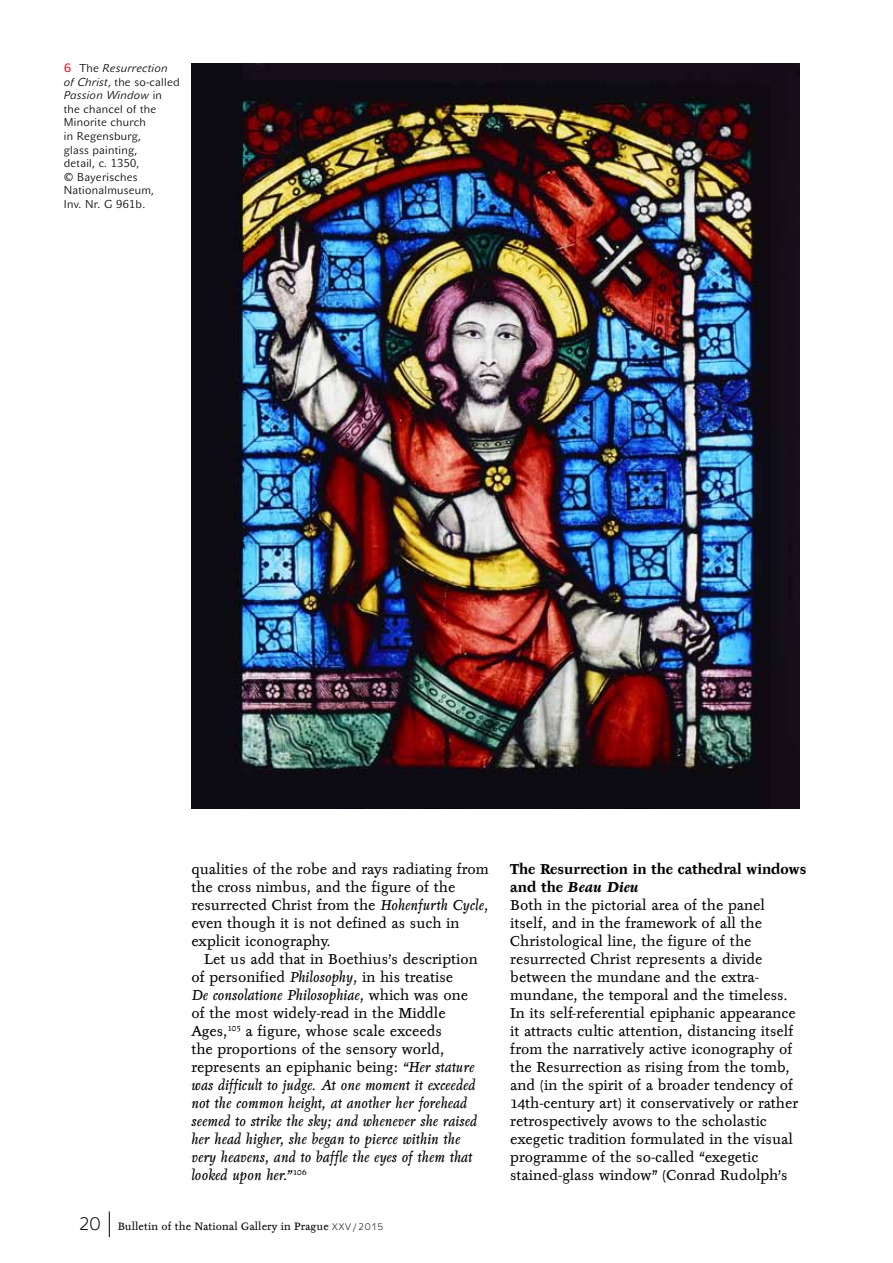
<style>
.page{position:relative;width:893px;height:1263px;background:#fff}
.page>*{position:absolute;margin:0;border:0;box-sizing:border-box;transform-origin:0 0}
.t1{font:14.1px/18px "Tyfa Text CE";letter-spacing:.005em;color:#000}
.t2{font:italic 14.1px "Tyfa Text CE";letter-spacing:.005em;color:#000}
.t3{font:11.25px/13.5px "John Sans Lite Pro";letter-spacing:.025em;color:#000}
.t4{font:10.5px "Tyfa Text CE";letter-spacing:.015em;color:#000}
.s1{font-family:"Metron Text Pro";font-size:12px;color:#e30613}
.s2{font-style:italic}
.s3{font-style:normal}
.s4{font-family:"Metron Light Pro";font-size:18px}
.s5{font-family:"Metron Light Pro";font-size:9.45px}
.s6{font-weight:700}
.s7{font-weight:700;font-style:italic}
</style>
<div class="page">
<svg style="left:109px;top:1211px;width:1px;height:26px"></svg>
<img style="left:191px;top:64px;width:608px;height:744px">
<p class="t3" style="left:64px;top:62px;width:117px"><span class="s1">6</span> The <span class="s2">Resurrection of Christ</span>, the so-called<br><span class="s2">Passion Window</span> in the chancel of the<br>Minorite church<br>in Regensburg,<br>glass painting,<br>detail, c. 1350,<br>© Bayerisches<br>Nationalmuseum,<br>Inv. Nr. G 961b.</p>
<p class="t1" style="left:191px;top:860px;width:299px">qualities of the robe and rays radiating from</p>
<p class="t1" style="left:191px;top:878px;width:265px">the cross nimbus, and the figure of the</p>
<p class="t1" style="left:191px;top:896px;width:299px">resurrected Christ from the <span class="s2">Hohenfurth Cycle</span>,</p>
<p class="t1" style="left:191px;top:914px;width:270px">even though it is not defined as such in</p>
<p class="t1" style="left:191px;top:932px;width:141px">explicit iconography.</p>
<p class="t1" style="left:204px;top:950px;width:275px">Let us add that in Boethius’s description</p>
<p class="t1" style="left:191px;top:968px;width:263px">of personified <span class="s2">Philosophy</span>, in his treatise</p>
<p class="t2" style="left:191px;top:987px;width:278px">De consolatione Philosophiae<span class="s3">, which was one</span></p>
<p class="t1" style="left:191px;top:1004px;width:256px">of the most widely-read in the Middle</p>
<p class="t1" style="left:191px;top:1022px;width:252px">Ages,<sup>105</sup> a figure, whose scale exceeds</p>
<p class="t1" style="left:191px;top:1040px;width:254px">the proportions of the sensory world,</p>
<p class="t1" style="left:191px;top:1058px;width:285px">represents an epiphanic being: <span class="s2">“Her stature</span></p>
<p class="t2" style="left:191px;top:1077px;width:286px">was difficult to judge. At one moment it exceeded</p>
<p class="t2" style="left:191px;top:1095px;width:277px">not the common height, at another her forehead</p>
<p class="t2" style="left:191px;top:1113px;width:287px">seemed to strike the sky; and whenever she raised</p>
<p class="t2" style="left:191px;top:1131px;width:271px">her head higher, she began to pierce within the</p>
<p class="t2" style="left:191px;top:1149px;width:283px">very heavens, and to baffle the eyes of them that</p>
<p class="t2" style="left:191px;top:1167px;width:117px">looked upon her.”<sup>106</sup></p>
<p class="t4" style="left:78px;top:1220px;width:307px"><span class="s4">20</span> Bulletin of the National Gallery in Prague <span class="s5">XXV / 2015</span></p>
<p class="t1" style="left:510px;top:860px;width:297px"><span class="s6">The Resurrection in the cathedral windows and the</span> <span class="s7">Beau Dieu<br></span>Both in the pictorial area of the panel<br>itself, and in the framework of all the Christological line, the figure of the resurrected Christ represents a divide between the mundane and the extra&shy;mundane, the temporal and the timeless.<br>In its self-referential epiphanic appearance it attracts cultic attention, distancing itself from the narratively active iconography of the Resurrection as rising from the tomb, and (in the spirit of a broader tendency of 14th-century art) it conservatively or rather retrospectively avows to the scholastic exegetic tradition formulated in the visual programme of the so-called “exegetic stained-glass window” (Conrad Rudolph’s</p>
</div>
